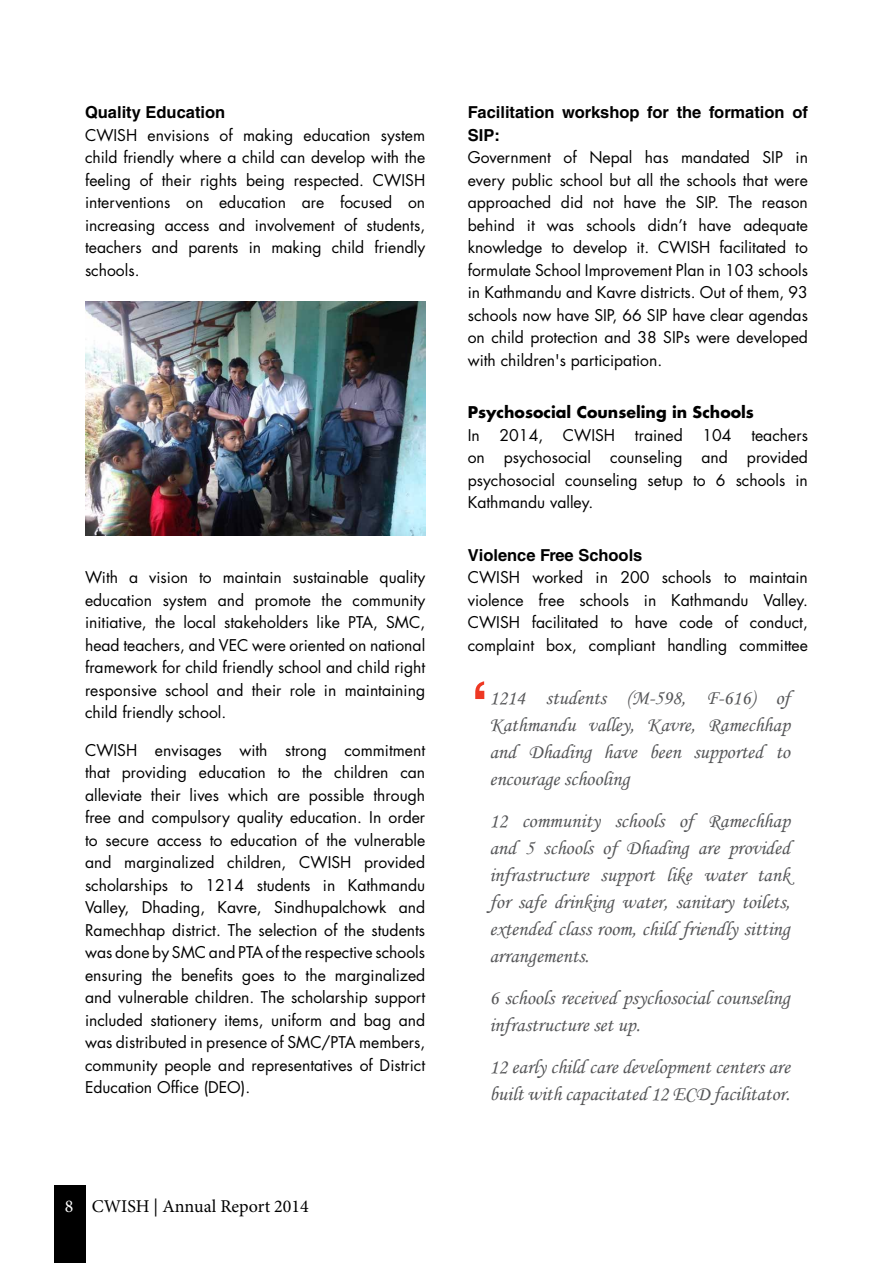
<style>
.page{position:relative;width:893px;height:1263px;background:#fff}
.page>*{position:absolute;margin:0;border:0;box-sizing:border-box;transform-origin:0 0}
.t1{font:20.25px/27px "Monotype Corsiva";color:#555658;text-align:justify}
.t2{font:18px "Minion Pro";color:#000}
.t3{font:700 16.5px/22.5px "Helvetica LT Std";color:#000}
.t4{font:15.75px/22.5px "Futura Std";color:#000;text-align:justify}
.t5{font:700 15.75px "Futura Std";color:#000}
.s1{color:#fff}
</style>
<div class="page">
<div style="left:54px;top:1185px;width:31px;height:78px;background:#000"></div>
<img style="left:85px;top:302px;width:340px;height:233px">
<svg style="left:475px;top:681px;width:9px;height:18px"></svg>
<p class="t3" style="left:85px;top:101px;width:142px">Quality Education</p>
<p class="t4" style="left:85px;top:124px;width:342px">CWISH envisions of making education system child friendly where a child can develop with the feeling of their rights being respected. CWISH interventions on education are focused on increasing access and involvement of students, teachers and parents in making child friendly schools.</p>
<p class="t4" style="left:85px;top:566px;width:342px">With a vision to maintain sustainable quality education system and promote the community initiative, the local stakeholders like PTA, SMC, head teachers, and VEC were oriented on national framework for child friendly school and child right responsive school and their role in maintaining child friendly school.</p>
<p class="t4" style="left:85px;top:739px;width:342px">CWISH envisages with strong commitment that providing education to the children can alleviate their lives which are possible through free and compulsory quality education. In order to secure access to education of the vulnerable and marginalized children, CWISH provided scholarships to 1214 students in Kathmandu Valley, Dhading, Kavre, Sindhupalchowk and Ramechhap district. The selection of the students was done by SMC and PTA of the respective schools ensuring the benefits goes to the marginalized and vulnerable children. The scholarship support included stationery items, uniform and bag and was distributed in presence of SMC/PTA members, community people and representatives of District Education Office (DEO).</p>
<p class="t2" style="left:65px;top:1194px;width:245px"><span class="s1">8</span> CWISH | Annual Report 2014</p>
<p class="t3" style="left:468px;top:101px;width:342px">Facilitation workshop for the formation of<br>SIP:</p>
<p class="t4" style="left:468px;top:146px;width:342px">Government of Nepal has mandated SIP in every public school but all the schools that were approached did not have the SIP. The reason behind it was schools didn’t have adequate knowledge to develop it. CWISH facilitated to formulate School Improvement Plan in 103 schools in Kathmandu and Kavre districts. Out of them, 93 schools now have SIP, 66 SIP have clear agendas on child protection and 38 SIPs were developed with children's participation.</p>
<p class="t5" style="left:468px;top:402px;width:288px">Psychosocial Counseling in Schools</p>
<p class="t4" style="left:468px;top:424px;width:14px">In</p>
<p class="t4" style="left:500px;top:424px;width:45px">2014,</p>
<p class="t4" style="left:563px;top:424px;width:54px">CWISH</p>
<p class="t4" style="left:635px;top:424px;width:49px">trained</p>
<p class="t4" style="left:702px;top:424px;width:31px">104</p>
<p class="t4" style="left:468px;top:424px;width:342px;text-indent:284px">teachers on psychosocial counseling and provided psychosocial counseling setup to 6 schools in Kathmandu valley.</p>
<p class="t3" style="left:468px;top:543px;width:176px">Violence Free Schools</p>
<p class="t4" style="left:468px;top:566px;width:342px">CWISH worked in 200 schools to maintain violence free schools in Kathmandu Valley.<br>CWISH facilitated to have code of conduct, complaint box, compliant handling committee</p>
<p class="t1" style="left:489px;top:684px;width:302px">1214 students (M-598, F-616) of Kathmandu valley, Kavre, Ramechhap and Dhading have been supported to encourage schooling</p>
<p class="t1" style="left:489px;top:807px;width:302px">12 community schools of Ramechhap and 5 schools of Dhading are provided infrastructure support like water tank for safe drinking water, sanitary toilets, extended class room, child friendly sitting arrangements.</p>
<p class="t1" style="left:489px;top:984px;width:302px">6 schools received psychosocial counseling infrastructure set up.</p>
<p class="t1" style="left:489px;top:1053px;width:302px">12 early child care development centers are built with capacitated 12 ECD facilitator.</p>
</div>
